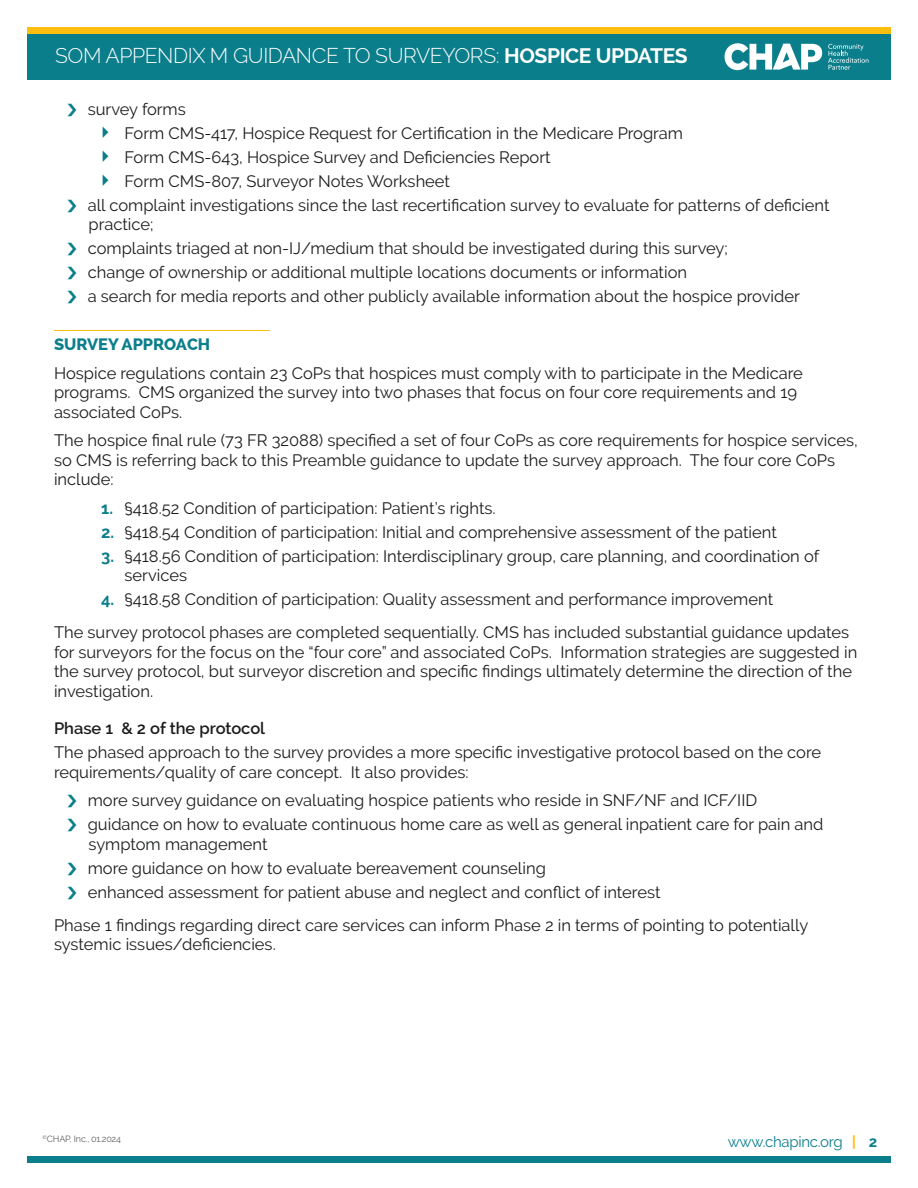
<style>
.page{position:relative;width:918px;height:1188px;background:#fff}
.page>*{position:absolute;margin:0;border:0;box-sizing:border-box;transform-origin:0 0}
.t1{font:300 21px "Raleway";letter-spacing:-.02em;color:#fff}
.t2{font:16.5px/19.5px "Raleway";color:#1b1c1c}
.t3{font:600 16.5px "Raleway";color:#1b1c1c}
.t4{font:800 16.5px "Raleway";color:#0b7e8b}
.t5{font:15px "Raleway";letter-spacing:-.02em;color:#0b7e8b}
.t6{font:9px "Raleway";letter-spacing:-.02em;color:#616263}
.s1{font-weight:700}
.s2{font-family:"Arrows";font-size:30px;color:#0b7e8b}
.s3{font-weight:700;color:#0b7e8b}
.s4{font-weight:700;color:#febe10}
</style>
<div class="page">
<div style="left:27px;top:33px;width:864px;height:47px;background:#0b7e8b"></div>
<div style="left:27px;top:27px;width:864px;height:6px;background:#febe10"></div>
<div style="left:27px;top:1157px;width:864px;height:6px;background:#0b7e8b"></div>
<svg style="left:828px;top:44px;width:41px;height:26px"></svg>
<svg style="left:725px;top:43px;width:97px;height:27px"></svg>
<hr style="left:54px;top:330px;width:216px;height:1px;background:#febe10">
<p class="t1" style="left:55px;top:43px;width:634px">SOM APPENDIX M GUIDANCE TO SURVEYORS: <span class="s1">HOSPICE UPDATES</span></p>
<p class="t2" style="left:88px;top:99px;width:100px">survey forms</p>
<p class="t2" style="left:101px;top:123px;width:583px"><span class="s2">Q</span> Form CMS-417, Hospice Request for Certification in the Medicare Program</p>
<p class="t2" style="left:101px;top:147px;width:451px"><span class="s2">Q</span> Form CMS-643, Hospice Survey and Deficiencies Report</p>
<p class="t2" style="left:101px;top:171px;width:350px"><span class="s2">Q</span> Form CMS-807, Surveyor Notes Worksheet</p>
<p class="t2" style="left:88px;top:195px;width:743px">all complaint investigations since the last recertification survey to evaluate for patterns of deficient</p>
<p class="t2" style="left:88px;top:213px;width:714px;line-height:24px">practice;<br>complaints triaged at non-IJ/medium that should be investigated during this survey;<br>change of ownership or additional multiple locations documents or information<br>a search for media reports and other publicly available information about the hospice provider</p>
<p class="t4" style="left:54px;top:335px;width:158px">SURVEY APPROACH</p>
<p class="t2" style="left:54px;top:363px;width:750px">Hospice regulations contain 23 CoPs that hospices must comply with to participate in the Medicare programs. CMS organized the survey into two phases that focus on four core requirements and 19 associated CoPs.</p>
<p class="t2" style="left:54px;top:431px;width:805px">The hospice final rule (73 FR 32088) specified a set of four CoPs as core requirements for hospice services, so CMS is referring back to this Preamble guidance to update the survey approach. The four core CoPs include:</p>
<p class="t2" style="left:101px;top:498px;width:396px"><span class="s3">1.</span> §418.52 Condition of participation: Patient’s rights.</p>
<p class="t2" style="left:101px;top:522px;width:677px"><span class="s3">2.</span> §418.54 Condition of participation: Initial and comprehensive assessment of the patient</p>
<p class="t2" style="left:125px;top:546px;width:696px;text-indent:-23px"><span class="s3">3.</span> §418.56 Condition of participation: Interdisciplinary group, care planning, and coordination of services</p>
<p class="t2" style="left:54px;top:583px;width:797px;line-height:33px;text-indent:47px"><span class="s3">4.</span> §418.58 Condition of participation: Quality assessment and performance improvement<br>The survey protocol phases are completed sequentially. CMS has included substantial guidance updates</p>
<p class="t2" style="left:54px;top:642px;width:805px">for surveyors for the focus on the “four core” and associated CoPs. Information strategies are suggested in the survey protocol, but surveyor discretion and specific findings ultimately determine the direction of the investigation.</p>
<p class="t3" style="left:54px;top:719px;width:213px">Phase 1 &amp; 2 of the protocol</p>
<p class="t2" style="left:54px;top:743px;width:769px">The phased approach to the survey provides a more specific investigative protocol based on the core requirements/quality of care concept. It also provides:</p>
<p class="t2" style="left:88px;top:789px;width:737px;line-height:24px">more survey guidance on evaluating hospice patients who reside in SNF/NF and ICF/IID guidance on how to evaluate continuous home care as well as general inpatient care for pain and</p>
<p class="t2" style="left:88px;top:832px;width:574px;line-height:24px">symptom management<br>more guidance on how to evaluate bereavement counseling<br>enhanced assessment for patient abuse and neglect and conflict of interest</p>
<p class="t2" style="left:54px;top:915px;width:756px">Phase 1 findings regarding direct care services can inform Phase 2 in terms of pointing to potentially systemic issues/deficiencies.</p>
<p class="t6" style="left:43px;top:1133px;width:80px"><sup>©</sup>CHAP, Inc., 01.2024</p>
<p class="t5" style="left:728px;top:1134px;width:151px">www.chapinc.org <span class="s4">|</span> <span class="s1">2</span></p>
</div>
